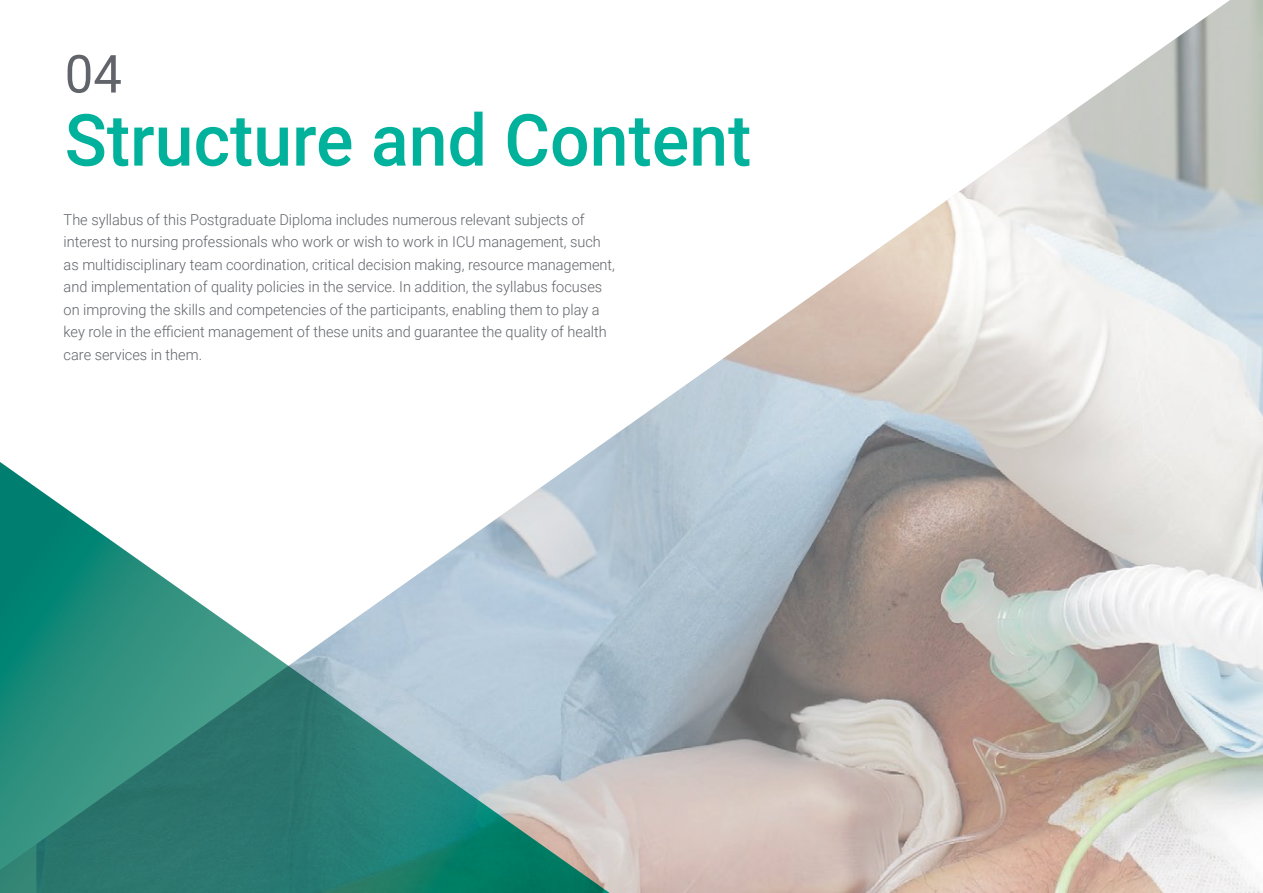
<style>
.page{position:relative;width:1263px;height:893px;background:#fff}
.page>*{position:absolute;margin:0;border:0;box-sizing:border-box;transform-origin:0 0}
.t1{font:500 72px "Roboto";color:#00b19b}
.t2{font:52.5px "Roboto";color:#61646a}
.t3{font:300 15px/22.5px "Roboto";color:#61646a}
</style>
<div class="page">
<img style="left:597px;top:0;width:666px;height:893px">
<svg style="left:0;top:448px;width:641px;height:445px"></svg>
<h2 class="t2" style="left:65px;top:37px;width:59px">04</h2>
<h1 class="t1" style="left:65px;top:90px;width:688px">Structure and Content</h1>
<p class="t3" style="left:64px;top:208px;width:553px">The syllabus of this Postgraduate Diploma includes numerous relevant subjects of interest to nursing professionals who work or wish to work in ICU management, such as multidisciplinary team coordination, critical decision making, resource management, and implementation of quality policies in the service. In addition, the syllabus focuses on improving the skills and competencies of the participants, enabling them to play a key role in the efficient management of these units and guarantee the quality of health care services in them.</p>
</div>
